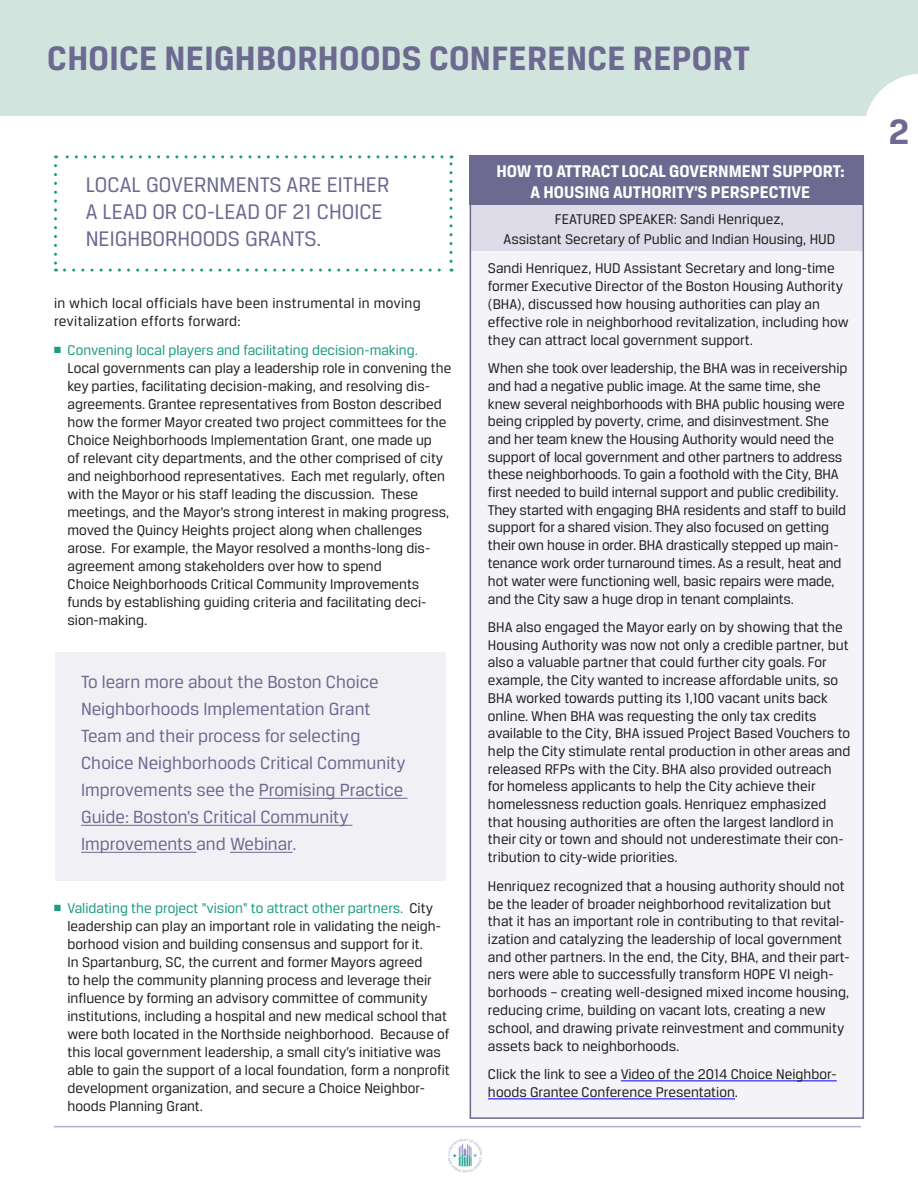
<style>
.page{position:relative;width:918px;height:1188px;background:#fff}
.page>*{position:absolute;margin:0;border:0;box-sizing:border-box;transform-origin:0 0}
.t1{font:700 37.5px "Breuer Text";color:#6c6a90}
.t2{font:700 36px "Breuer Text";letter-spacing:.01em;color:#6c6a90}
.t3{font:22.5px/27px "Breuer Text";color:#6c6a90}
.t4{font:18.75px/27px "Breuer Text";color:#6c6a90}
.t5{font:700 18px/21.6px "Breuer Text";color:#fff;text-align:center}
.t6{font:15px/17.7px "Breuer Text";color:#231f20}
.t7{font:15px/18px "Breuer Text";letter-spacing:.02em;color:#231f20}
.s1{color:#1b9c81}
</style>
<div class="page">
<div style="left:470px;top:231px;width:393px;height:888px;background:#f4f4f8"></div>
<hr style="left:54px;top:1126px;width:807px;height:1px;background:#b1aec9">
<div style="left:0;top:0;width:918px;height:116px;background:#d2e4de"></div>
<svg style="left:866px;top:74px;width:52px;height:42px"></svg>
<img style="left:448px;top:1139px;width:34px;height:34px">
<div style="left:471px;top:205px;width:392px;height:45px;background:#dddce8"></div>
<hr style="left:621px;top:1080px;width:216px;height:1px;background:#00f">
<hr style="left:488px;top:1098px;width:247px;height:1px;background:#00f">
<div style="left:470px;top:155px;width:394px;height:50px;background:#6c6a90"></div>
<div style="left:55px;top:652px;width:391px;height:228px;background:#f1f1f5"></div>
<hr style="left:259px;top:798px;width:149px;height:1px;background:#6c6a90">
<hr style="left:81px;top:825px;width:271px;height:1px;background:#6c6a90">
<hr style="left:81px;top:852px;width:116px;height:1px;background:#6c6a90">
<hr style="left:230px;top:852px;width:63px;height:1px;background:#6c6a90">
<svg style="left:54px;top:166px;width:3px;height:106px"></svg>
<svg style="left:64px;top:269px;width:388px;height:3px"></svg>
<svg style="left:450px;top:155px;width:3px;height:106px"></svg>
<svg style="left:56px;top:155px;width:386px;height:3px"></svg>
<p class="t2" style="left:47px;top:39px;width:704px">CHOICE NEIGHBORHOODS CONFERENCE REPORT</p>
<p class="t3" style="left:86px;top:171px;width:305px">LOCAL GOVERNMENTS ARE EITHER<br>A LEAD OR CO-LEAD OF 21 CHOICE<br>NEIGHBORHOODS GRANTS.</p>
<p class="t7" style="left:54px;top:294px;width:368px">in which local officials have been instrumental in moving revitalization efforts forward:</p>
<p class="t6" style="left:68px;top:341px;width:386px;text-indent:-14px"><span class="s1">■ Convening local players and facilitating decision-making.<br></span>Local governments can play a leadership role in convening the key parties, facilitating decision-making, and resolving dis&shy;agreements. Grantee representatives from Boston described how the former Mayor created two project committees for the Choice Neighborhoods Implementation Grant, one made up<br>of relevant city departments, and the other comprised of city and neighborhood representatives. Each met regularly, often with the Mayor or his staff leading the discussion. These meetings, and the Mayor’s strong interest in making progress, moved the Quincy Heights project along when challenges arose. For example, the Mayor resolved a months-long dis&shy;agreement among stakeholders over how to spend<br>Choice Neighborhoods Critical Community Improvements funds by establishing guiding criteria and facilitating deci&shy;sion-making.</p>
<p class="t4" style="left:81px;top:669px;width:326px">To learn more about the Boston Choice Neighborhoods Implementation Grant Team and their process for selecting Choice Neighborhoods Critical Community Improvements see the Promising Practice Guide: Boston’s Critical Community Improvements and Webinar.</p>
<p class="t6" style="left:68px;top:899px;width:384px;text-indent:-14px"><span class="s1">■ Validating the project “vision” to attract other partners.</span> City leadership can play an important role in validating the neigh&shy;borhood vision and building consensus and support for it.<br>In Spartanburg, SC, the current and former Mayors agreed<br>to help the community planning process and leverage their influence by forming an advisory committee of community institutions, including a hospital and new medical school that were both located in the Northside neighborhood. Because of this local government leadership, a small city’s initiative was able to gain the support of a local foundation, form a nonprofit development organization, and secure a Choice Neighbor&shy;hoods Planning Grant.</p>
<p class="t5" style="left:496px;top:160px;width:350px">HOW TO ATTRACT LOCAL GOVERNMENT SUPPORT:<br>A HOUSING AUTHORITY’S PERSPECTIVE</p>
<p class="t6" style="left:504px;top:210px;width:333px;line-height:19.5px;text-align:center">FEATURED SPEAKER: Sandi Henriquez,<br>Assistant Secretary of Public and Indian Housing, HUD</p>
<p class="t6" style="left:488px;top:259px;width:362px">Sandi Henriquez, HUD Assistant Secretary and long-time former Executive Director of the Boston Housing Authority (BHA), discussed how housing authorities can play an effective role in neighborhood revitalization, including how they can attract local government support.</p>
<p class="t6" style="left:488px;top:359px;width:361px">When she took over leadership, the BHA was in receivership and had a negative public image. At the same time, she knew several neighborhoods with BHA public housing were being crippled by poverty, crime, and disinvestment. She and her team knew the Housing Authority would need the support of local government and other partners to address these neighborhoods. To gain a foothold with the City, BHA first needed to build internal support and public credibility.<br>They started with engaging BHA residents and staff to build support for a shared vision. They also focused on getting their own house in order. BHA drastically stepped up main&shy;tenance work order turnaround times. As a result, heat and hot water were functioning well, basic repairs were made, and the City saw a huge drop in tenant complaints.</p>
<p class="t6" style="left:488px;top:618px;width:364px">BHA also engaged the Mayor early on by showing that the Housing Authority was now not only a credible partner, but also a valuable partner that could further city goals. For example, the City wanted to increase affordable units, so BHA worked towards putting its 1,100 vacant units back online. When BHA was requesting the only tax credits available to the City, BHA issued Project Based Vouchers to help the City stimulate rental production in other areas and released RFPs with the City. BHA also provided outreach for homeless applicants to help the City achieve their homelessness reduction goals. Henriquez emphasized that housing authorities are often the largest landlord in their city or town and should not underestimate their con&shy;tribution to city-wide priorities.</p>
<p class="t6" style="left:488px;top:877px;width:363px">Henriquez recognized that a housing authority should not be the leader of broader neighborhood revitalization but that it has an important role in contributing to that revital&shy;ization and catalyzing the leadership of local government and other partners. In the end, the City, BHA, and their part&shy;ners were able to successfully transform HOPE VI neigh&shy;borhoods – creating well-designed mixed income housing, reducing crime, building on vacant lots, creating a new school, and drawing private reinvestment and community assets back to neighborhoods.</p>
<p class="t6" style="left:488px;top:1065px;width:350px">Click the link to see a Video of the 2014 Choice Neighbor&shy;hoods Grantee Conference Presentation.</p>
<p class="t1" style="left:889px;top:111px;width:22px">2</p>
</div>
